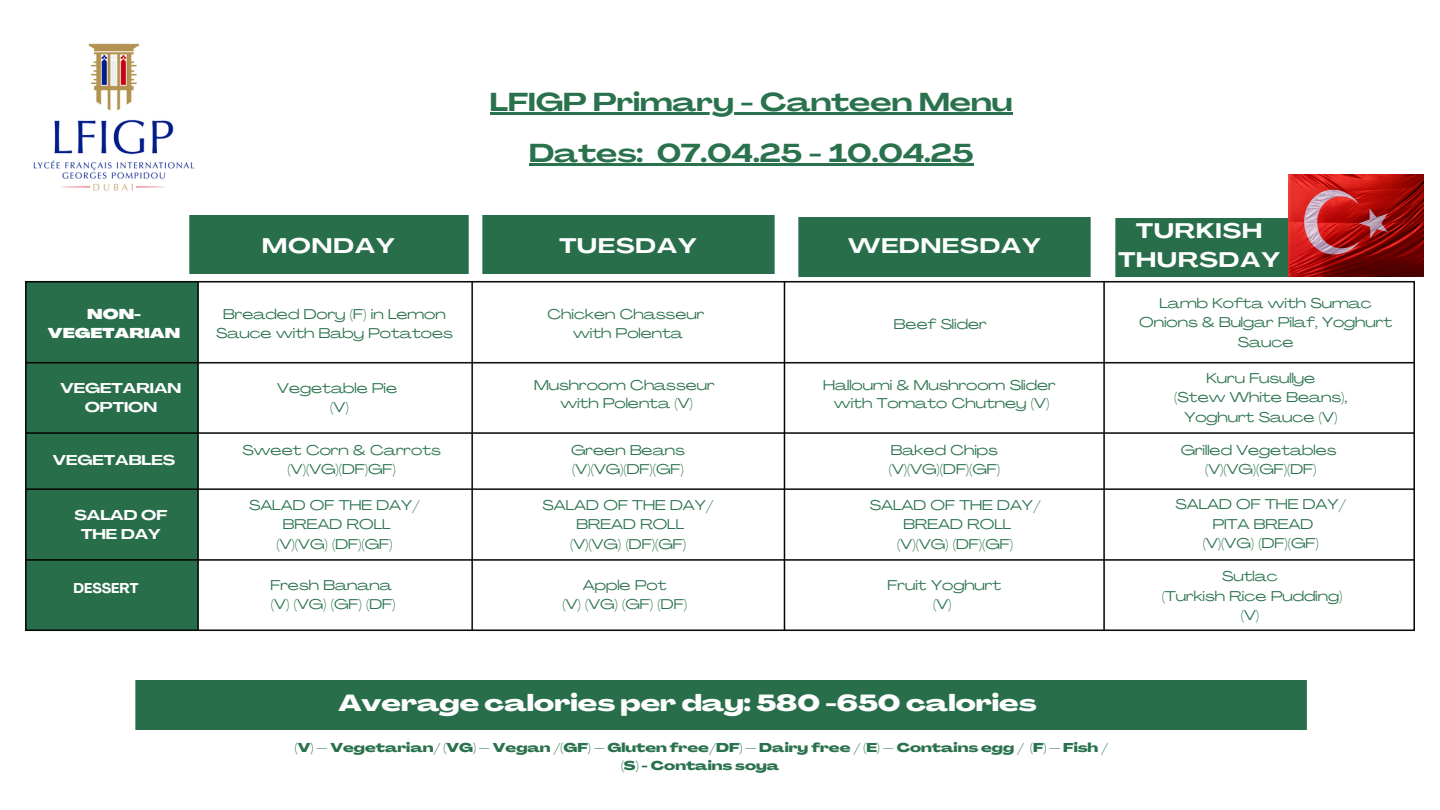
<style>
.page{position:relative;width:1440px;height:810px;background:#fff}
.page>*{position:absolute;margin:0;border:0;box-sizing:border-box;transform-origin:0 0}
.t1{font:700 25.6px "Agrandir Grand";color:#2a724d}
.t2{font:800 22.9px "Agrandir Grand";color:#fefefe}
.t3{font:700 20.8px/28.5px "Agrandir Grand";letter-spacing:.05em;color:#fefefe;text-align:center}
.t4{font:700 16px "Agrandir Grand";letter-spacing:.05em;color:#fefefe}
.t5{font:14px/19.5px "Agrandir Grand";color:#2a724d;text-align:center}
.t6{font:700 14px/19.5px "Agrandir Grand";color:#fff;text-align:center}
.t7{font:900 14px/19.5px "Agrandir Grand";color:#fff;text-align:center}
.t8{font:700 14px "Agrandir";color:#fff}
.t9{font:800 12.6px "Agrandir Grand";color:#2a724d}
</style>
<div class="page">
<img style="left:25px;top:281px;width:1390px;height:350px">
<div style="left:136px;top:680px;width:1170px;height:49px;background:#286e4b"></div>
<div style="left:189px;top:215px;width:279px;height:59px;background:#286e4b"></div>
<div style="left:482px;top:215px;width:292px;height:59px;background:#286e4b"></div>
<div style="left:799px;top:218px;width:291px;height:58px;background:#286e4b"></div>
<div style="left:1115px;top:218px;width:173px;height:59px;background:#286e4b"></div>
<img style="left:1288px;top:175px;width:136px;height:102px">
<hr style="left:490px;top:112px;width:523px;height:3px;background:#2a724d">
<hr style="left:529px;top:163px;width:114px;height:3px;background:#2a724d">
<hr style="left:643px;top:163px;width:14px;height:3px;background:#2a724d">
<hr style="left:657px;top:163px;width:316px;height:3px;background:#2a724d">
<img style="left:33px;top:43px;width:162px;height:148px">
<p class="t7" style="left:48px;top:306px;width:134px">NON-<br>VEGETARIAN</p>
<h2 class="t6" style="left:61px;top:379px;width:122px">VEGETARIAN<br>OPTION</h2>
<h1 class="t6" style="left:53px;top:451px;width:124px">VEGETABLES</h1>
<p class="t6" style="left:75px;top:506px;width:94px">SALAD OF<br>THE DAY</p>
<h1 class="t8" style="left:74px;top:583px;width:67px">DESSERT</h1>
<p class="t1" style="left:490px;top:92px;width:524px">LFIGP Primary - Canteen Menu</p>
<h5 class="t1" style="left:529px;top:143px;width:446px">Dates: 07.04.25 - 10.04.25</h5>
<p class="t4" style="left:869px;top:233px;width:150px">WEDNESDAY</p>
<p class="t3" style="left:262px;top:233px;width:134px">MONDAY</p>
<p class="t3" style="left:559px;top:233px;width:139px">TUESDAY</p>
<p class="t3" style="left:848px;top:233px;width:194px">WEDNESDAY</p>
<h6 class="t5" style="left:216px;top:306px;width:238px">Breaded Dory (F) in Lemon<br>Sauce with Baby Potatoes</h6>
<p class="t5" style="left:277px;top:379px;width:121px">Vegetable Pie</p>
<p class="t5" style="left:330px;top:399px;width:20px">(V)</p>
<p class="t5" style="left:243px;top:442px;width:200px">Sweet Corn &amp; Carrots</p>
<p class="t5" style="left:288px;top:461px;width:110px">(V)(VG)(DF)GF)</p>
<p class="t5" style="left:548px;top:306px;width:158px">Chicken Chasseur</p>
<p class="t5" style="left:573px;top:325px;width:111px">with Polenta</p>
<p class="t5" style="left:534px;top:376px;width:182px">Mushroom Chasseur</p>
<p class="t5" style="left:560px;top:395px;width:134px">with Polenta (V)</p>
<p class="t5" style="left:571px;top:442px;width:115px">Green Beans</p>
<p class="t5" style="left:572px;top:461px;width:113px">(V)(VG)(DF)(GF)</p>
<p class="t5" style="left:894px;top:315px;width:94px">Beef Slider</p>
<h4 class="t5" style="left:823px;top:376px;width:234px">Halloumi &amp; Mushroom Slider</h4>
<h2 class="t5" style="left:834px;top:395px;width:217px">with Tomato Chutney (V)</h2>
<p class="t5" style="left:891px;top:442px;width:109px">Baked Chips</p>
<h2 class="t5" style="left:889px;top:461px;width:113px">(V)(VG)(DF)(GF)</h2>
<h5 class="t3" style="left:1118px;top:219px;width:163px">TURKISH<br>THURSDAY</h5>
<p class="t5" style="left:1139px;top:294px;width:254px">Lamb Kofta with Sumac<br>Onions &amp; Bulgar Pilaf, Yoghurt<br>Sauce</p>
<p class="t5" style="left:1206px;top:370px;width:110px">Kuru Fusullye</p>
<h5 class="t5" style="left:1174px;top:389px;width:175px">(Stew White Beans),<br>Yoghurt Sauce (V)</h5>
<p class="t5" style="left:1181px;top:442px;width:157px">Grilled Vegetables</p>
<h2 class="t5" style="left:1205px;top:461px;width:113px">(V)(VG)(GF)(DF)</h2>
<p class="t5" style="left:249px;top:497px;width:172px">SALAD OF THE DAY/<br>BREAD ROLL<br>(V)(VG) (DF)(GF)</p>
<p class="t5" style="left:270px;top:576px;width:123px">Fresh Banana</p>
<p class="t5" style="left:271px;top:596px;width:126px">(V) (VG) (GF) (DF)</p>
<h6 class="t5" style="left:543px;top:497px;width:172px">SALAD OF THE DAY/<br>BREAD ROLL<br>(V)(VG) (DF)(GF)</h6>
<h6 class="t5" style="left:870px;top:497px;width:172px">SALAD OF THE DAY/<br>BREAD ROLL<br>(V)(VG) (DF)(GF)</h6>
<h5 class="t5" style="left:1175px;top:496px;width:172px">SALAD OF THE DAY/<br>PITA BREAD<br>(V)(VG) (DF)(GF)</h5>
<h5 class="t5" style="left:583px;top:576px;width:85px">Apple Pot</h5>
<p class="t5" style="left:562px;top:596px;width:126px">(V) (VG) (GF) (DF)</p>
<p class="t5" style="left:888px;top:576px;width:115px">Fruit Yoghurt</p>
<p class="t5" style="left:933px;top:596px;width:20px">(V)</p>
<p class="t5" style="left:1222px;top:568px;width:57px">Sutlac</p>
<p class="t5" style="left:1162px;top:588px;width:182px">(Turkish Rice Pudding)</p>
<p class="t5" style="left:1241px;top:607px;width:20px">(V)</p>
<p class="t2" style="left:338px;top:694px;width:700px">Average calories per day: 580 -650 calories</p>
<p class="t9" style="left:295px;top:743px;width:815px">(V) – Vegetarian/ (VG) – Vegan /(GF) – Gluten free/DF) – Dairy free / (E) – Contains egg / (F) – Fish /</p>
<p class="t9" style="left:621px;top:760px;width:160px">(S) - Contains soya</p>
</div>
